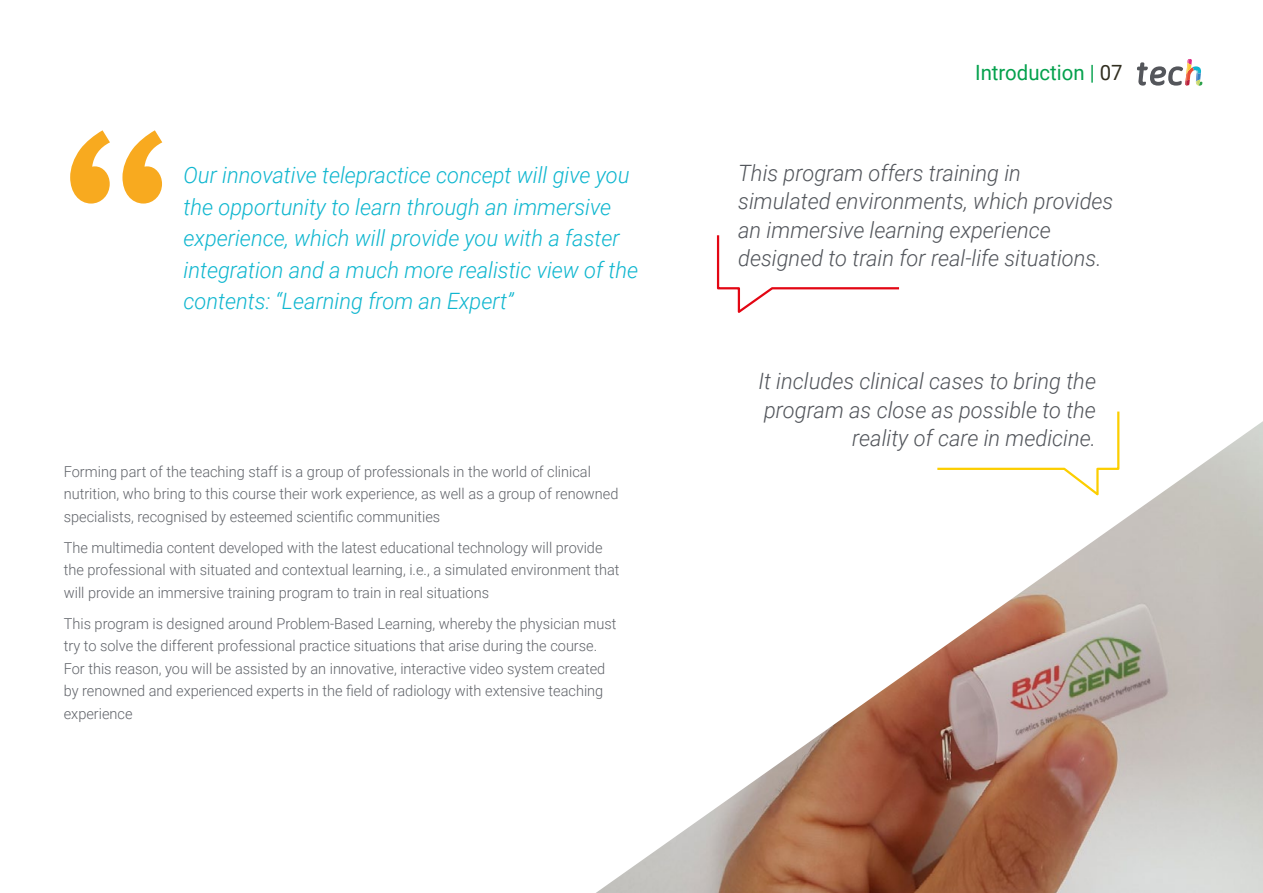
<style>
.page{position:relative;width:1263px;height:893px;background:#fff}
.page>*{position:absolute;margin:0;border:0;box-sizing:border-box;transform-origin:0 0}
.t1{font:italic 300 22.5px/28.5px "Roboto";color:#52555b;text-align:right}
.t2{font:italic 300 22.5px/31.5px "Roboto";color:#0fb6cf}
.t3{font:21px "Roboto";color:#04a14d}
.t4{font:300 15px/22.5px "Roboto";color:#61646a}
.s1{color:#312e20}
</style>
<div class="page">
<svg style="left:70px;top:130px;width:92px;height:74px"></svg>
<img style="left:596px;top:421px;width:667px;height:472px">
<svg style="left:716px;top:235px;width:184px;height:78px"></svg>
<svg style="left:1137px;top:59px;width:65px;height:27px"></svg>
<h1 class="t2" style="left:184px;top:159px;width:456px">Our innovative telepractice concept will give you the opportunity to learn through an immersive experience, which will provide you with a faster integration and a much more realistic view of the contents: “Learning from an Expert”</h1>
<p class="t4" style="left:64px;top:460px;width:556px">Forming part of the teaching staff is a group of professionals in the world of clinical nutrition, who bring to this course their work experience, as well as a group of renowned specialists, recognised by esteemed scientific communities</p>
<p class="t4" style="left:64px;top:536px;width:557px">The multimedia content developed with the latest educational technology will provide the professional with situated and contextual learning, i.e., a simulated environment that will provide an immersive training program to train in real situations</p>
<p class="t4" style="left:64px;top:612px;width:554px">This program is designed around Problem-Based Learning, whereby the physician must try to solve the different professional practice situations that arise during the course.<br>For this reason, you will be assisted by an innovative, interactive video system created by renowned and experienced experts in the field of radiology with extensive teaching experience</p>
<h2 class="t3" style="left:975px;top:57px;width:149px">Introduction | <span class="s1">07</span></h2>
<h1 class="t1" style="left:738px;top:158px;width:377px;text-align:left">This program offers training in simulated environments, which provides an immersive learning experience designed to train for real-life situations.</h1>
<h1 class="t1" style="left:758px;top:366px;width:339px">It includes clinical cases to bring the program as close as possible to the reality of care in medicine.</h1>
</div>
